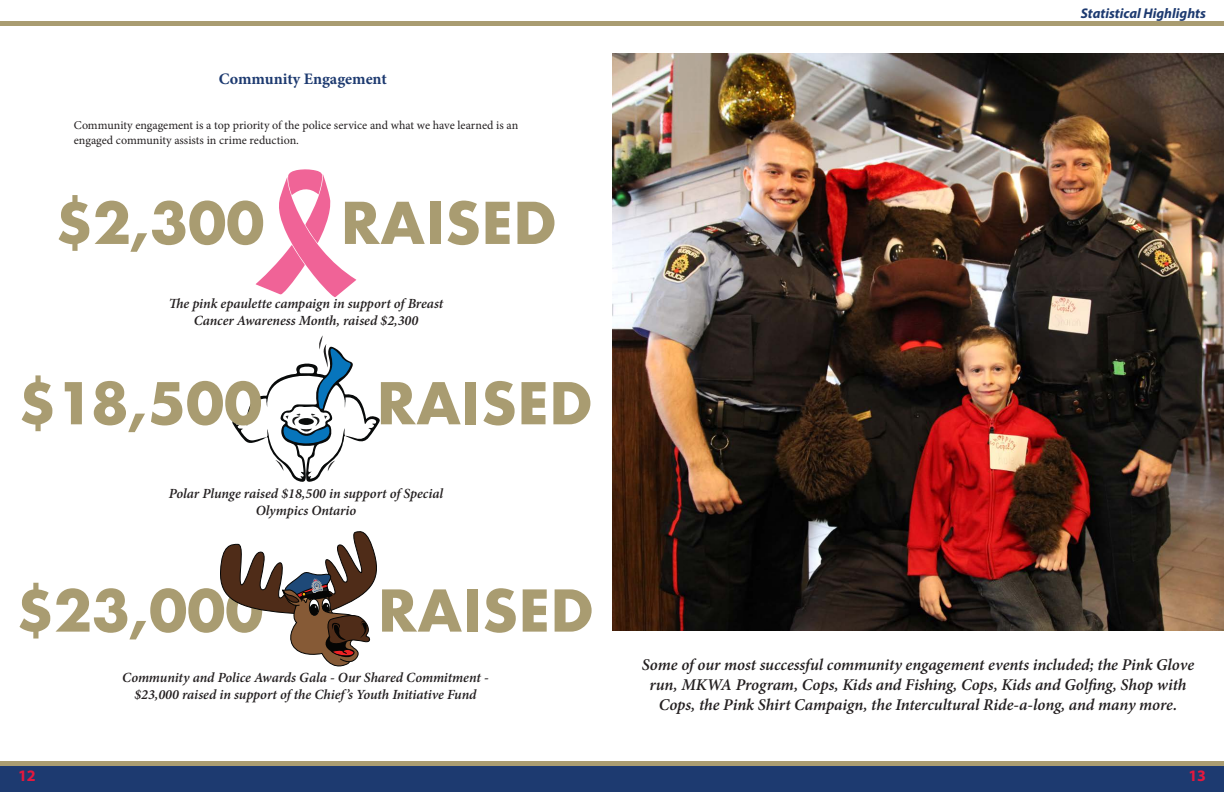
<style>
.page{position:relative;width:1224px;height:792px;background:#fff}
.page>*{position:absolute;margin:0;border:0;box-sizing:border-box;transform-origin:0 0}
.t1{font:700 56px "Futura";color:#a99c71}
.t2{font:italic 600 16.5px/19.8px "Minion Pro";letter-spacing:-.005em;color:#231f20;text-align:center}
.t3{font:700 16px "Minion Pro";color:#1d3a70}
.t4{font:700 16px "Myriad Pro";color:#e4183e}
.t5{font:italic 600 14px/16.8px "Minion Pro";letter-spacing:-.005em;color:#231f20;text-align:center}
.t6{font:italic 700 14px "Myriad Pro";color:#1d3a70}
.t7{font:12px/14.4px "Minion Pro";color:#231f20}
</style>
<div class="page">
<div style="left:0;top:766px;width:1224px;height:26px;background:#1d3a70"></div>
<div style="left:0;top:761px;width:1224px;height:5px;background:#a99c71"></div>
<div style="left:0;top:21px;width:1224px;height:5px;background:#a99c71"></div>
<svg style="left:256px;top:169px;width:100px;height:128px"></svg>
<svg style="left:232px;top:335px;width:148px;height:147px"></svg>
<svg style="left:220px;top:531px;width:157px;height:136px"></svg>
<img style="left:612px;top:53px;width:612px;height:578px">
<h3 class="t3" style="left:219px;top:67px;width:170px">Community Engagement</h3>
<p class="t7" style="left:74px;top:118px;width:446px">Community engagement is a top priority of the police service and what we have learned is an engaged community assists in crime reduction.</p>
<h1 class="t1" style="left:55px;top:182px;width:211px">$2,300</h1>
<h1 class="t1" style="left:341px;top:182px;width:218px">RAISED</h1>
<p class="t5" style="left:169px;top:295px;width:276px">Te pink epaulette campaign in support ofBreast<br>Cancer Awareness Month, raised $2,300</p>
<h1 class="t1" style="left:18px;top:363px;width:246px">$18,500</h1>
<h1 class="t1" style="left:376px;top:363px;width:218px">RAISED</h1>
<p class="t5" style="left:169px;top:485px;width:276px">Polar Plunge raised $18,500 in support ofSpecial<br>Olympics Ontario</p>
<h1 class="t1" style="left:16px;top:570px;width:249px">$23,000</h1>
<h1 class="t1" style="left:378px;top:570px;width:218px">RAISED</h1>
<p class="t5" style="left:122px;top:669px;width:368px">Community and Police Awards Gala - Our Shared Commitment - $23,000 raised in support ofthe Chief’s Youth Initiative Fund</p>
<p class="t6" style="left:1081px;top:4px;width:127px">Statistical Highlights</p>
<p class="t2" style="left:642px;top:655px;width:554px">Some ofour most successful community engagement events included; the Pink Glove run, MKWA Program, Cops, Kids and Fishing, Cops, Kids and Golfng, Shop with<br>Cops, the Pink Shirt Campaign, the Intercultural Ride-a-long, and many more.</p>
<p class="t4" style="left:18px;top:765px;width:19px">12</p>
<p class="t4" style="left:1188px;top:765px;width:19px">13</p>
</div>
